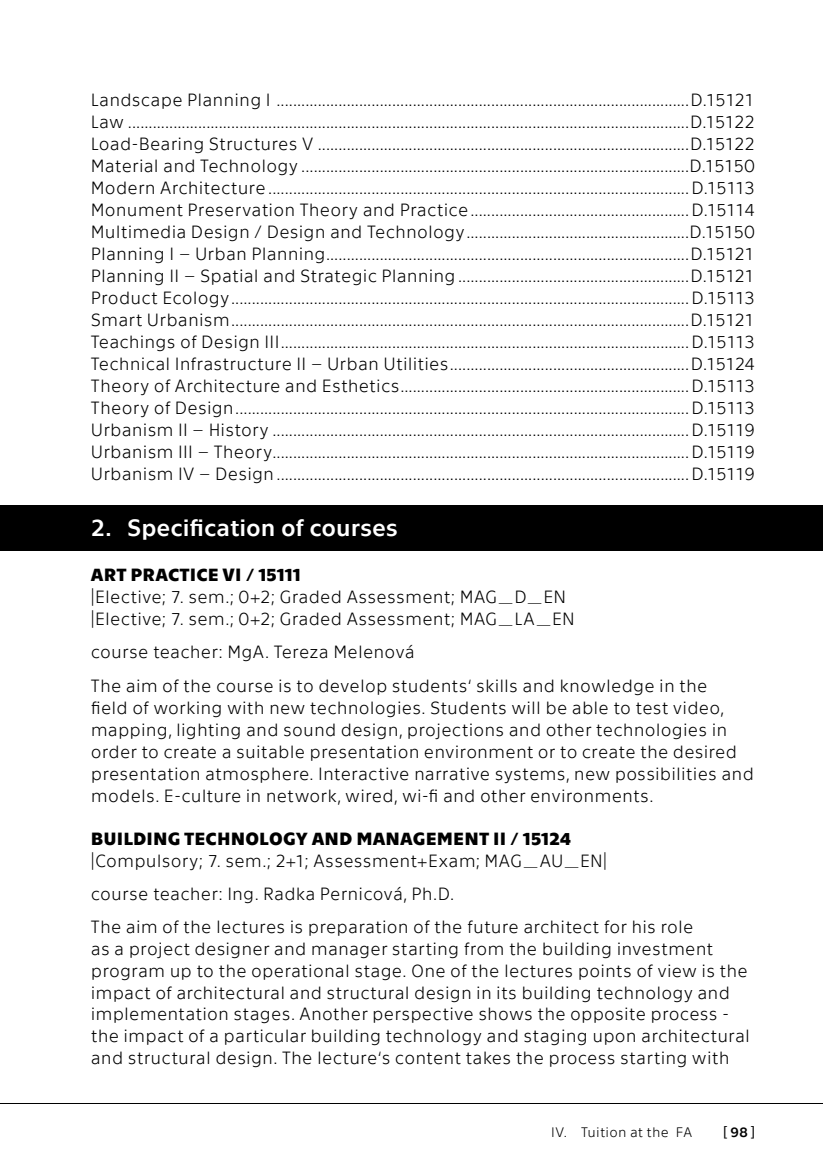
<style>
.page{position:relative;width:823px;height:1163px;background:#fff}
.page>*{position:absolute;margin:0;border:0;box-sizing:border-box;transform-origin:0 0}
.t1{font:24px "Technika";color:#fff}
.t2{font:300 18px/22px "Technika";letter-spacing:.01em;color:#000}
.t3{font:700 18px "Technika";letter-spacing:.01em;color:#000}
.t4{font:300 14px "Technika";letter-spacing:.02em;color:#000}
.t5{font:14px "Technika";color:#000}
</style>
<div class="page">
<hr style="left:0;top:1102px;width:822px;height:1px;background:#000">
<div style="left:0;top:505px;width:822px;height:46px;background:#000"></div>
<p class="t2" style="left:91px;top:87px;width:665px;text-align:justify">Landscape Planning I ....................................................................................................D.15121<br>Law ........................................................................................................................................D.15122<br>Load-Bearing Structures V ..........................................................................................D.15122<br>Material and Technology ..............................................................................................D.15150<br>Modern Architecture......................................................................................................D.15113<br>Monument Preservation Theory and Practice.....................................................D.15114<br>Multimedia Design / Design and Technology......................................................D.15150<br>Planning I – Urban Planning........................................................................................D.15121<br>Planning II – Spatial and Strategic Planning........................................................D.15121<br>Product Ecology...............................................................................................................D.15113<br>Smart Urbanism...............................................................................................................D.15121<br>Teachings of Design III...................................................................................................D.15113<br>Technical Infrastructure II – Urban Utilities..........................................................D.15124<br>Theory of Architecture and Esthetics......................................................................D.15113<br>Theory of Design..............................................................................................................D.15113<br>Urbanism II – History .....................................................................................................D.15119<br>Urbanism III – Theory.....................................................................................................D.15119<br>Urbanism IV – Design....................................................................................................D.15119</p>
<h1 class="t1" style="left:91px;top:511px;width:308px">2. Specification of courses</h1>
<p class="t3" style="left:91px;top:561px;width:212px">ART PRACTICE VI / 15111</p>
<p class="t2" style="left:91px;top:584px;width:485px">|Elective; 7. sem.; 0+2; Graded Assessment; MAG_D_EN |Elective; 7. sem.; 0+2; Graded Assessment; MAG_LA_EN</p>
<p class="t2" style="left:91px;top:634px;width:618px;line-height:33.4px">course teacher: MgA. Tereza Melenová<br>The aim of the course is to develop students‘ skills and knowledge in the</p>
<p class="t2" style="left:91px;top:695px;width:664px">field of working with new technologies. Students will be able to test video, mapping, lighting and sound design, projections and other technologies in order to create a suitable presentation environment or to create the desired presentation atmosphere. Interactive narrative systems, new possibilities and models. E-culture in network, wired, wi-fi and other environments.</p>
<p class="t3" style="left:91px;top:826px;width:482px">BUILDING TECHNOLOGY AND MANAGEMENT II / 15124</p>
<p class="t2" style="left:91px;top:843px;width:603px;line-height:33.2px">|Compulsory; 7. sem.; 2+1; Assessment+Exam; MAG_AU_EN|<br>course teacher: Ing. Radka Pernicová, Ph.D.<br>The aim of the lectures is preparation of the future architect for his role</p>
<p class="t2" style="left:91px;top:936px;width:660px">as a project designer and manager starting from the building investment program up to the operational stage. One of the lectures points of view is the impact of architectural and structural design in its building technology and implementation stages. Another perspective shows the opposite process - the impact of a particular building technology and staging upon architectural and structural design. The lecture‘s content takes the process starting with</p>
<p class="t4" style="left:551px;top:1122px;width:142px">IV. Tuition at the FA</p>
<p class="t5" style="left:723px;top:1122px;width:33px">[ 98 ]</p>
</div>
